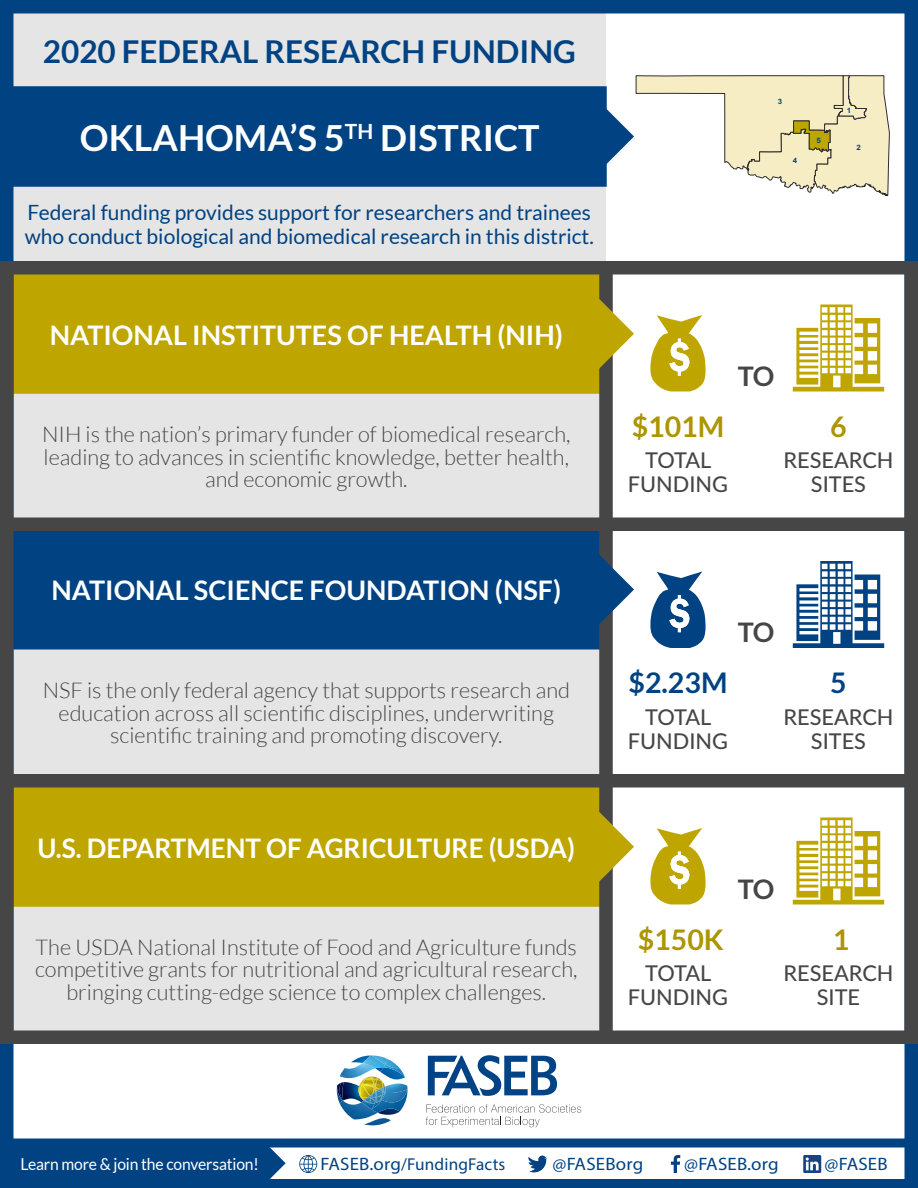
<style>
.page{position:relative;width:918px;height:1188px;background:#fff}
.page>*{position:absolute;margin:0;border:0;box-sizing:border-box;transform-origin:0 0}
.District{font:700 36px "Lato";color:#fff}
.Top_Heading{font:700 31.5px "Lato";color:#004282}
.Amounts_3_gold{font:700 28.5px "Lato";color:#ac9500}
.Amounts_3_blue{font:700 28.5px "Lato";color:#004282}
.Funder_3_4{font:700 27px "Lato";color:#fff}
.To{font:700 27px "Lato";color:#464647}
.Funder_description_3{font:300 21.75px/22.5px "Lato";color:#464647;text-align:center}
.Funds_Sites_3{font:500 21.75px/24px "Lato";color:#464647;text-align:center}
.Lower_Heading{font:21px/24px "Lato";color:#004282}
.t1{font:18px "Myriad Pro";letter-spacing:.01em;color:#004282;scale:1.05 1}
.t2{font:17.25px "Myriad Pro";letter-spacing:.01em;color:#004282}
.t3{font:16.5px "Lato";letter-spacing:-.01em;color:#fff;scale:.95 1}
.t4{font:700 7.35px "Arial";color:#004282;scale:1.08 1}
.s1{font-size:18px}
</style>
<div class="page">
<svg style="left:266px;top:1148px;width:20px;height:30px"></svg>
<div style="left:0;top:1143px;width:266px;height:41px;background:#004282"></div>
<div style="left:0;top:1138px;width:918px;height:50px;border:9px solid #004282"></div>
<svg style="left:299px;top:1155px;width:18px;height:18px"></svg>
<svg style="left:528px;top:1155px;width:20px;height:18px"></svg>
<svg style="left:671px;top:1155px;width:9px;height:18px"></svg>
<svg style="left:803px;top:1155px;width:18px;height:18px"></svg>
<svg style="left:426px;top:1104px;width:155px;height:23px"></svg>
<svg style="left:428px;top:1055px;width:129px;height:41px"></svg>
<img style="left:337px;top:1056px;width:71px;height:69px">
<div style="left:13px;top:186px;width:593px;height:76px;background:#e5e5e5"></div>
<div style="left:13px;top:13px;width:593px;height:75px;background:#e5e5e5"></div>
<div style="left:13px;top:905px;width:587px;height:126px;background:#e5e5e5"></div>
<div style="left:13px;top:649px;width:587px;height:126px;background:#e5e5e5"></div>
<div style="left:13px;top:393px;width:587px;height:126px;background:#e5e5e5"></div>
<div style="left:14px;top:788px;width:585px;height:118px;background:#bfa500"></div>
<div style="left:13px;top:787px;width:587px;height:120px;border:2px solid #bfa500"></div>
<div style="left:14px;top:530px;width:585px;height:119px;background:#004282"></div>
<div style="left:13px;top:530px;width:587px;height:120px;border:2px solid #004282"></div>
<div style="left:14px;top:274px;width:585px;height:119px;background:#bfa500"></div>
<div style="left:13px;top:274px;width:587px;height:120px;border:2px solid #bfa500"></div>
<div style="left:599px;top:263px;width:14px;height:774px;background:#464647"></div>
<svg style="left:597px;top:547px;width:37px;height:85px"></svg>
<svg style="left:597px;top:291px;width:37px;height:85px"></svg>
<div style="left:0;top:0;width:14px;height:1188px;background:#004282"></div>
<div style="left:904px;top:0;width:14px;height:1188px;background:#004282"></div>
<div style="left:0;top:1030px;width:918px;height:14px;background:#464647"></div>
<div style="left:0;top:518px;width:918px;height:13px;background:#464647"></div>
<div style="left:0;top:774px;width:918px;height:14px;background:#464647"></div>
<div style="left:904px;top:261px;width:14px;height:783px;background:#464647"></div>
<svg style="left:650px;top:828px;width:56px;height:76px"></svg>
<svg style="left:793px;top:818px;width:91px;height:87px"></svg>
<div style="left:0;top:0;width:918px;height:14px;background:#004282"></div>
<div style="left:0;top:261px;width:14px;height:783px;background:#464647"></div>
<svg style="left:597px;top:804px;width:37px;height:85px"></svg>
<svg style="left:650px;top:572px;width:56px;height:76px"></svg>
<svg style="left:793px;top:561px;width:91px;height:87px"></svg>
<svg style="left:650px;top:315px;width:56px;height:77px"></svg>
<svg style="left:793px;top:305px;width:91px;height:87px"></svg>
<div style="left:14px;top:87px;width:592px;height:99px;background:#004282"></div>
<div style="left:13px;top:86px;width:594px;height:101px;border:2px solid #004282"></div>
<div style="left:0;top:261px;width:918px;height:13px;background:#464647"></div>
<svg style="left:591px;top:76px;width:298px;height:120px"></svg>
<p class="Top_Heading" style="left:43px;top:33px;width:535px">2020 FEDERAL RESEARCH FUNDING</p>
<p class="District" style="left:80px;top:117px;width:461px">OKLAHOMA’S 5<sup>TH</sup> DISTRICT</p>
<p class="Lower_Heading" style="left:25px;top:201px;width:571px">Federal funding provides support for researchers and trainees who conduct biological and biomedical research in this district.</p>
<p class="Funder_3_4" style="left:50px;top:319px;width:515px">NATIONAL INSTITUTES OF HEALTH (NIH)</p>
<p class="Funder_description_3" style="left:42px;top:423px;width:530px">NIH is the nation’s primary funder of biomedical research, leading to advances in scientific knowledge, better health, and economic growth.</p>
<p class="Funder_3_4" style="left:52px;top:575px;width:511px">NATIONAL SCIENCE FOUNDATION (NSF)</p>
<p class="Funder_description_3" style="left:43px;top:679px;width:529px">NSF is the only federal agency that supports research and education across all scientific disciplines, underwriting scientific training and promoting discovery.</p>
<p class="Funder_3_4" style="left:38px;top:832px;width:539px">U.S. DEPARTMENT OF AGRICULTURE (USDA)</p>
<p class="Funder_description_3" style="left:35px;top:936px;width:544px">The USDA National Institute of Food and Agriculture funds competitive grants for nutritional and agricultural research, bringing cutting-edge science to complex challenges.</p>
<p class="t4" style="left:778px;top:96px;width:6px">3</p>
<p class="t4" style="left:793px;top:156px;width:6px">4</p>
<p class="t4" style="left:817px;top:135px;width:6px">5</p>
<p class="t4" style="left:847px;top:106px;width:6px">1</p>
<p class="t4" style="left:856px;top:142px;width:6px">2</p>
<p class="To" style="left:738px;top:360px;width:38px">TO</p>
<p class="Amounts_3_gold" style="left:632px;top:410px;width:94px">$101M</p>
<p class="Amounts_3_gold" style="left:830px;top:410px;width:18px">6</p>
<p class="Funds_Sites_3" style="left:628px;top:447px;width:102px">TOTAL<br>FUNDING</p>
<p class="Funds_Sites_3" style="left:783px;top:447px;width:112px">RESEARCH<br>SITES</p>
<p class="To" style="left:738px;top:617px;width:38px">TO</p>
<p class="Amounts_3_blue" style="left:628px;top:666px;width:101px">$2.23M</p>
<p class="Amounts_3_blue" style="left:830px;top:666px;width:18px">5</p>
<p class="Funds_Sites_3" style="left:628px;top:704px;width:102px">TOTAL<br>FUNDING</p>
<p class="Funds_Sites_3" style="left:783px;top:704px;width:112px">RESEARCH<br>SITES</p>
<p class="To" style="left:738px;top:873px;width:38px">TO</p>
<p class="Amounts_3_gold" style="left:638px;top:923px;width:88px">$150K</p>
<p class="Amounts_3_gold" style="left:833px;top:923px;width:18px">1</p>
<p class="Funds_Sites_3" style="left:628px;top:960px;width:102px">TOTAL<br>FUNDING</p>
<p class="Funds_Sites_3" style="left:783px;top:960px;width:112px">RESEARCH<br>SITE</p>
<p class="t3" style="left:20px;top:1155px;width:252px">Learn more &amp; join the conversation!</p>
<p class="t2" style="left:321px;top:1154px;width:186px"><span class="s1">FASEB.org</span>/FundingFacts</p>
<p class="t1" style="left:553px;top:1153px;width:88px">@FASEBorg</p>
<p class="t1" style="left:684px;top:1153px;width:91px">@FASEB.org</p>
<p class="t1" style="left:825px;top:1153px;width:62px">@FASEB</p>
</div>
